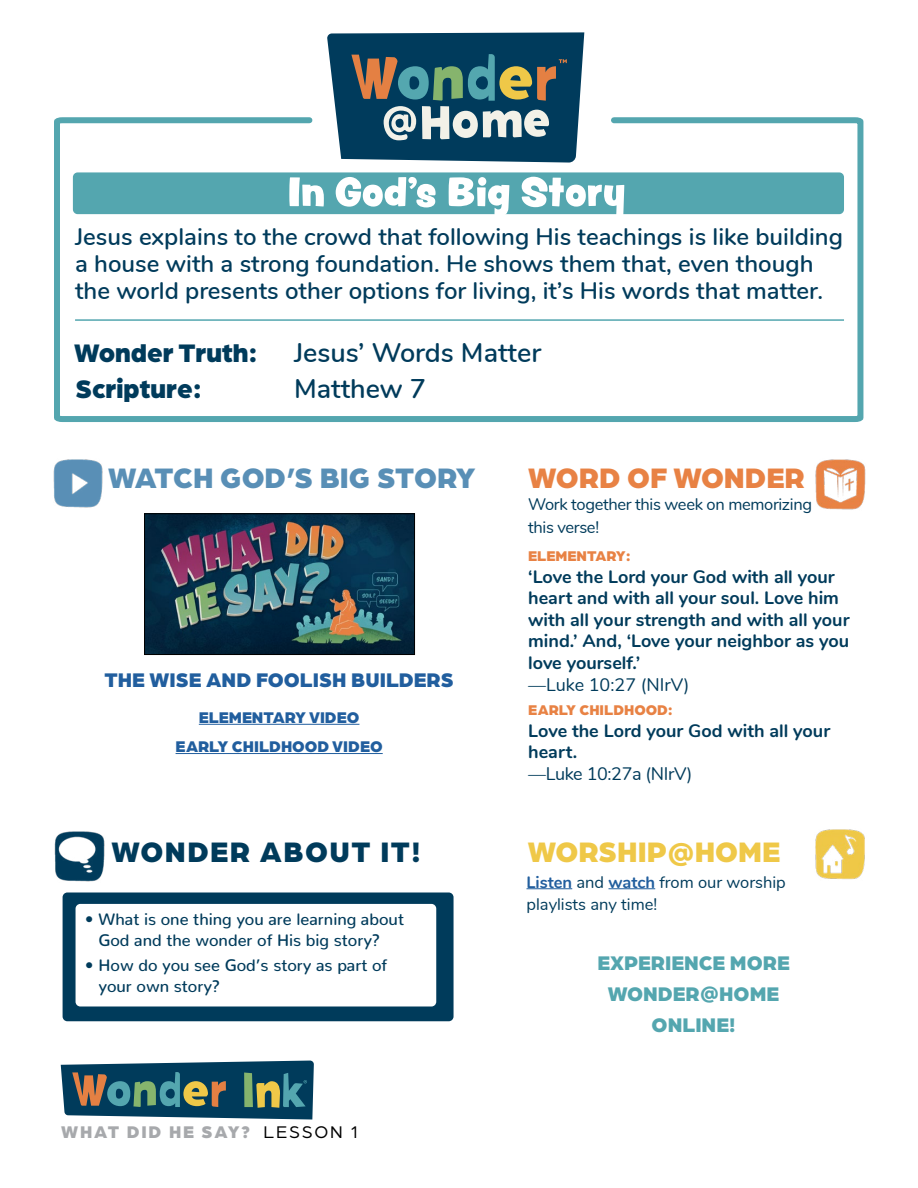
<style>
.page{position:relative;width:918px;height:1188px;background:#fff}
.page>*{position:absolute;margin:0;border:0;box-sizing:border-box;transform-origin:0 0}
.Body_txt_SS{font:900 30px "Arboria";letter-spacing:-.005em;color:#598fb6}
.Activity_TItle{font:900 30px "Arboria";letter-spacing:.05em;color:#003b5b}
.Activity_TItle-2{font:900 30px "Arboria";color:#e88244}
.Body_txt_SS-2{font:900 30px "Arboria";color:#efc848}
.Episode_Summary_Items{font:600 27px "Nunito";color:#003b5b}
.Episode_Summary_Items-2{font:900 27px "Arboria";color:#003b5b}
.Body_txt_SS-3{font:600 24px/27px "Nunito";color:#003b5b}
.Body_text{font:900 21px "Arboria";color:#54a6af}
.Body_text-2{font:900 21px "Arboria";color:#215e9e}
.t1{font:700 18px/21.6px "Nunito";color:#003b5b}
.Episode_number{font:900 18px "Arboria";letter-spacing:.1em;color:#a7a9ac}
.t2{font:18px "Nunito";letter-spacing:-.02em;color:#003b5b}
.t3{font:18px "Nunito";color:#003b5b}
.t4{font:500 16.5px/21px "Nunito";color:#003b5b}
.Body_text-3{font:16.5px/22.5px "Nunito";color:#003b5b}
.Body_text-4{font:16.5px/22.5px "Nunito";letter-spacing:-.02em;color:#003b5b}
.Body_text-5{font:900 16.5px "Arboria";color:#215e9e}
.t5{font:900 15px "Arboria";color:#e88244}
.s1{font-weight:400;color:#000}
.s2{font-weight:700;color:#215e9e}
</style>
<div class="page">
<img style="left:815px;top:459px;width:51px;height:51px">
<img style="left:53px;top:459px;width:50px;height:49px">
<img style="left:815px;top:829px;width:50px;height:51px">
<svg style="left:61px;top:1061px;width:253px;height:59px;background:#3d656d"></svg>
<svg style="left:54px;top:117px;width:810px;height:305px"></svg>
<hr style="left:199px;top:724px;width:160px;height:1px;background:#215e9e">
<hr style="left:176px;top:753px;width:207px;height:1px;background:#215e9e">
<img style="left:54px;top:831px;width:51px;height:51px">
<div style="left:63px;top:892px;width:391px;height:129px;background:#003b5b;border-radius:5px"></div>
<div style="left:76px;top:904px;width:360px;height:102px;background:#fff;border-radius:5px"></div>
<div style="left:73px;top:172px;width:771px;height:42px;background:#54a6af;border-radius:5px"></div>
<svg style="left:289px;top:177px;width:335px;height:39px"></svg>
<hr style="left:75px;top:319px;width:769px;height:2px;background:#54a6af">
<img style="left:146px;top:516px;width:267px;height:137px">
<div style="left:144px;top:514px;width:271px;height:141px;border:1px solid #000"></div>
<svg style="left:327px;top:32px;width:257px;height:131px;background:#3c6575"></svg>
<hr style="left:526px;top:888px;width:46px;height:1px;background:#215e9e">
<hr style="left:609px;top:888px;width:46px;height:1px;background:#215e9e">
<p class="Body_txt_SS-3" style="left:75px;top:222px;width:769px">Jesus explains to the crowd that following His teachings is like building a house with a strong foundation. He shows them that, even though the world presents other options for living, it’s His words that matter.</p>
<p class="Episode_Summary_Items-2" style="left:74px;top:333px;width:185px">Wonder Truth:</p>
<p class="Episode_Summary_Items" style="left:294px;top:333px;width:249px">Jesus’ Words Matter</p>
<p class="Episode_Summary_Items-2" style="left:75px;top:370px;width:128px">Scripture:</p>
<p class="Episode_Summary_Items" style="left:294px;top:369px;width:134px">Matthew 7</p>
<p class="Body_txt_SS" style="left:108px;top:457px;width:369px">WATCH GOD’S BIG STORY</p>
<p class="Activity_TItle-2" style="left:528px;top:457px;width:278px">WORD OF WONDER</p>
<p class="Body_text-2" style="left:105px;top:665px;width:351px">THE WISE AND FOOLISH BUILDERS</p>
<p class="Body_text-5" style="left:199px;top:705px;width:162px">ELEMENTARY VIDEO</p>
<p class="Body_text-5" style="left:176px;top:735px;width:209px">EARLY CHILDHOOD VIDEO</p>
<p class="Activity_TItle" style="left:111px;top:830px;width:311px">WONDER ABOUT IT!</p>
<p class="t4" style="left:99px;top:906px;width:307px;text-indent:-13px">• What is one thing you are learning about<br>God and the wonder of His big story?</p>
<p class="t4" style="left:99px;top:953px;width:290px;text-indent:-13px">• How do you see God’s story as part of your own story?</p>
<p class="Episode_number" style="left:61px;top:1119px;width:299px">WHAT DID HE SAY? <span class="s1">LESSON 1</span></p>
<p class="Body_text-4" style="left:528px;top:492px;width:285px">Work together this week on memorizing this verse!</p>
<p class="t5" style="left:528px;top:545px;width:104px">ELEMENTARY:</p>
<p class="t1" style="left:528px;top:564px;width:323px">‘Love the Lord your God with all your heart and with all your soul. Love him with all your strength and with all your mind.’ And, ‘Love your neighbor as you love yourself.’</p>
<p class="t3" style="left:528px;top:671px;width:163px">—Luke 10:27 (NIrV)</p>
<p class="t5" style="left:528px;top:700px;width:146px">EARLY CHILDHOOD:</p>
<p class="t1" style="left:528px;top:719px;width:304px">Love the Lord your God with all your heart.</p>
<p class="t2" style="left:528px;top:761px;width:166px">—Luke 10:27a (NIrV)</p>
<p class="Body_txt_SS-2" style="left:528px;top:830px;width:254px">WORSHIP@HOME</p>
<p class="Body_text-3" style="left:526px;top:870px;width:261px"><span class="s2">Listen</span> and <span class="s2">watch</span> from our worship playlists any time!</p>
<p class="Body_text" style="left:597px;top:948px;width:194px">EXPERIENCE MORE</p>
<p class="Body_text" style="left:608px;top:979px;width:173px">WONDER@HOME</p>
<p class="Body_text" style="left:652px;top:1010px;width:85px">ONLINE!</p>
</div>
